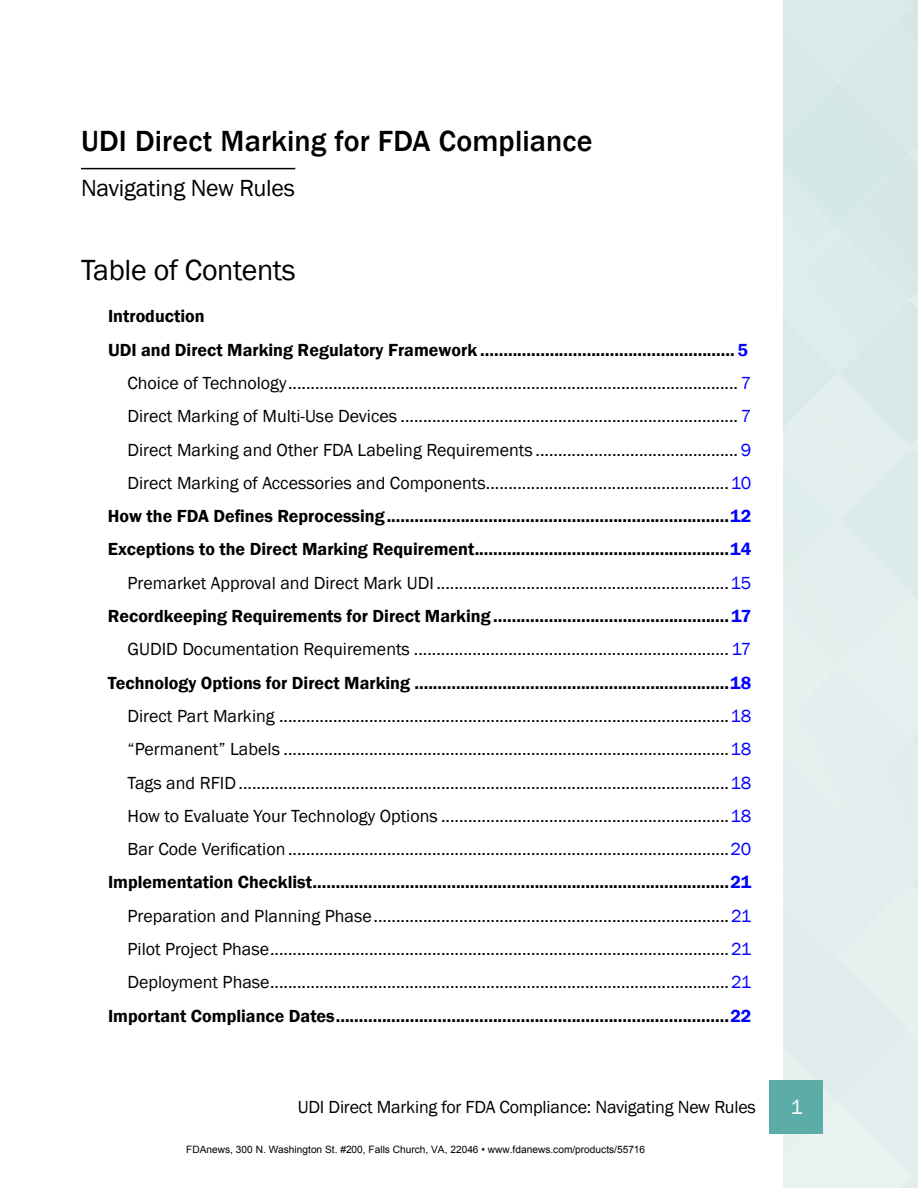
<style>
.page{position:relative;width:918px;height:1188px;background:#fff}
.page>*{position:absolute;margin:0;border:0;box-sizing:border-box;transform-origin:0 0}
.t1{font:500 30px "Franklin Gothic";letter-spacing:.005em;color:#000}
.t2{font:30px "Franklin Gothic";letter-spacing:-.01em;color:#000}
.t3{font:24px "Franklin Gothic";letter-spacing:-.01em;color:#000}
.t4{font:21px "Franklin Gothic";color:#fff}
.t5{font:18px "Franklin Gothic";color:#000}
.t6{font:600 18px "Franklin Gothic";color:#000}
.t7{font:10.2px "Arial";color:#000}
.s1{color:#00f}
</style>
<div class="page">
<div style="left:770px;top:1080px;width:54px;height:54px;background:#5cada7"></div>
<hr style="left:81px;top:168px;width:214px;height:1px;background:#000">
<h1 class="t1" style="left:81px;top:122px;width:513px">UDI Direct Marking for FDA Compliance</h1>
<h2 class="t3" style="left:81px;top:173px;width:215px">Navigating New Rules</h2>
<h1 class="t2" style="left:81px;top:251px;width:216px">Table of Contents</h1>
<p class="t6" style="left:108px;top:305px;width:98px">Introduction</p>
<p class="t6" style="left:108px;top:339px;width:642px">UDI and Direct Marking Regulatory Framework ....................................................... <span class="s1">5</span></p>
<p class="t5" style="left:127px;top:372px;width:625px">Choice of Technology.................................................................................................... <span class="s1">7</span></p>
<p class="t5" style="left:127px;top:405px;width:625px">Direct Marking of Multi-Use Devices ........................................................................... <span class="s1">7</span></p>
<p class="t5" style="left:127px;top:438px;width:625px">Direct Marking and Other FDA Labeling Requirements ............................................. <span class="s1">9</span></p>
<p class="t5" style="left:127px;top:472px;width:625px">Direct Marking of Accessories and Components......................................................<span class="s1">10</span></p>
<p class="t6" style="left:108px;top:505px;width:645px">How the FDA Defines Reprocessing..........................................................................<span class="s1">12</span></p>
<p class="t6" style="left:108px;top:538px;width:645px">Exceptions to the Direct Marking Requirement.......................................................<span class="s1">14</span></p>
<p class="t5" style="left:127px;top:572px;width:625px">Premarket Approval and Direct Mark UDI .................................................................<span class="s1">15</span></p>
<p class="t6" style="left:108px;top:605px;width:645px">Recordkeeping Requirements for Direct Marking ...................................................<span class="s1">17</span></p>
<p class="t5" style="left:127px;top:638px;width:625px">GUDID Documentation Requirements ......................................................................<span class="s1">17</span></p>
<p class="t6" style="left:108px;top:672px;width:645px">Technology Options for Direct Marking ....................................................................<span class="s1">18</span></p>
<p class="t5" style="left:127px;top:705px;width:626px">Direct Part Marking ....................................................................................................<span class="s1">18</span></p>
<p class="t5" style="left:128px;top:738px;width:626px">“Permanent” Labels ...................................................................................................<span class="s1">18</span></p>
<p class="t5" style="left:128px;top:771px;width:625px">Tags and RFID.............................................................................................................<span class="s1">18</span></p>
<p class="t5" style="left:128px;top:805px;width:626px">How to Evaluate Your Technology Options ................................................................<span class="s1">18</span></p>
<p class="t5" style="left:128px;top:838px;width:625px">Bar Code Verification ..................................................................................................<span class="s1">20</span></p>
<p class="t6" style="left:108px;top:871px;width:645px">Implementation Checklist..........................................................................................<span class="s1">21</span></p>
<p class="t5" style="left:128px;top:905px;width:625px">Preparation and Planning Phase...............................................................................<span class="s1">21</span></p>
<p class="t5" style="left:128px;top:938px;width:625px">Pilot Project Phase......................................................................................................<span class="s1">21</span></p>
<p class="t5" style="left:128px;top:971px;width:625px">Deployment Phase......................................................................................................<span class="s1">21</span></p>
<p class="t6" style="left:108px;top:1005px;width:645px">Important Compliance Dates.....................................................................................<span class="s1">22</span></p>
<p class="t5" style="left:298px;top:1096px;width:460px">UDI Direct Marking for FDA Compliance: Navigating New Rules</p>
<p class="t4" style="left:790px;top:1094px;width:14px">1</p>
<p class="t7" style="left:186px;top:1143px;width:460px">FDAnews, 300 N. Washington St. #200, Falls Church, VA, 22046 • www.fdanews.com/products/55716</p>
</div>
